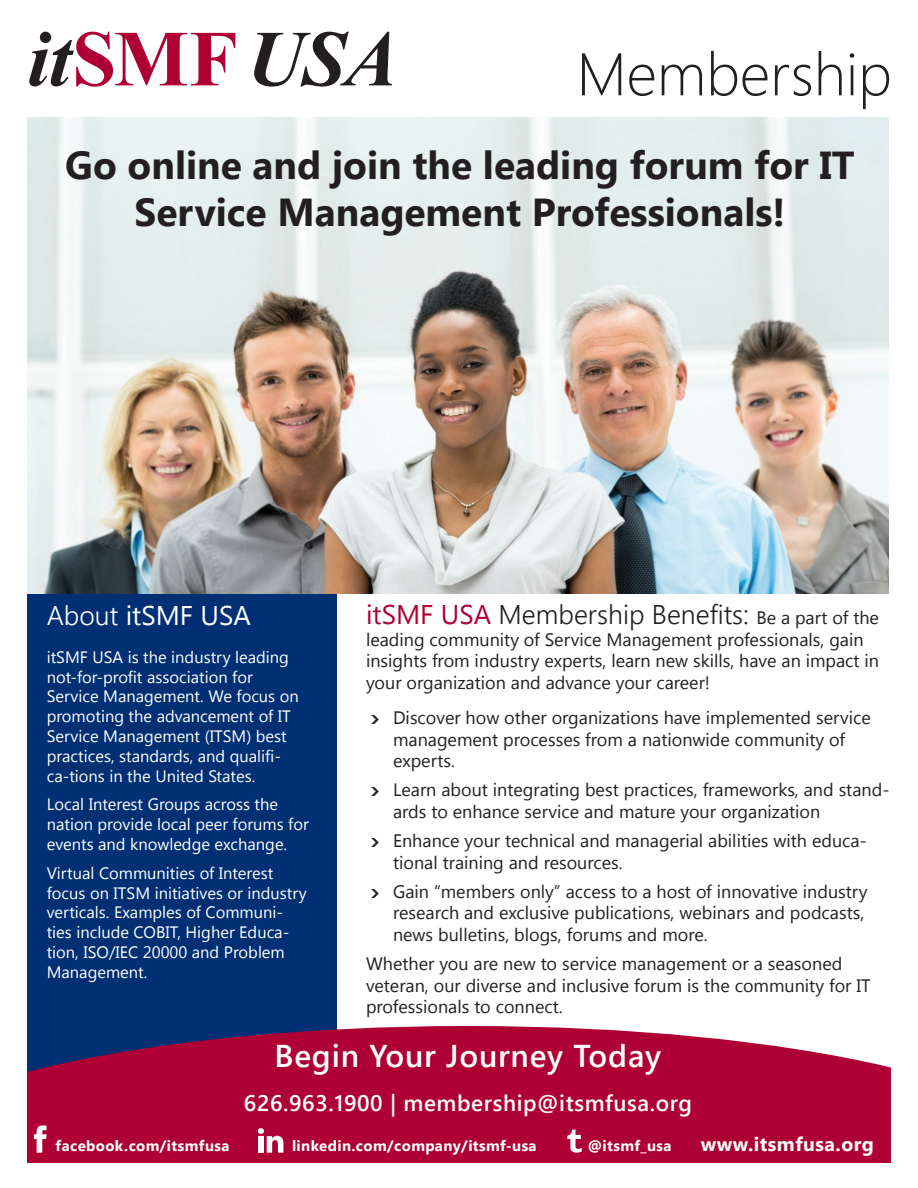
<style>
.page{position:relative;width:918px;height:1188px;background:#fff}
.page>*{position:absolute;margin:0;border:0;box-sizing:border-box;transform-origin:0 0}
.t1{font:300 60px "Segoe UI";color:#231f20}
.t2{font:700 39px/46.8px "Segoe UI";color:#231f20;text-align:center}
.soc_media_link{font:600 31.5px "Segoe UI";letter-spacing:.025em;color:#fff}
.Head_-_About{font:300 27px "Segoe UI";color:#231f20}
.Head_-_About-2{font:27px "Segoe UI";color:#fff}
.soc_media_link-2{font:600 22.5px "Segoe UI";letter-spacing:.025em;color:#fff}
.soc_media_link-3{font:700 19.5px "Segoe UI";letter-spacing:.025em;color:#fff}
.Head_-_About-3{font:18px/21.6px "Segoe UI";color:#231f20}
.Text_-_main{font:18px/21.6px "Segoe UI";color:#231f20}
.Text_-_about{font:16.5px/19.8px "Segoe UI";color:#fff}
.soc_media_link-4{font:700 15px "Segoe UI";letter-spacing:.025em;color:#fff}
.s1{font-weight:300}
.s2{font-weight:400;color:#ae0032}
.s3{font-weight:400;font-size:18px}
</style>
<div class="page">
<div style="left:27px;top:594px;width:310px;height:567px;background:#002f73"></div>
<svg style="left:27px;top:1026px;width:864px;height:137px;fill:#ae0032"></svg>
<svg style="left:29px;top:32px;width:206px;height:55px"></svg>
<svg style="left:254px;top:32px;width:138px;height:55px"></svg>
<img style="left:27px;top:117px;width:861px;height:477px">
<svg style="left:34px;top:1125px;width:13px;height:28px"></svg>
<svg style="left:258px;top:1128px;width:25px;height:25px"></svg>
<svg style="left:567px;top:1130px;width:15px;height:23px"></svg>
<p class="t1" style="left:577px;top:33px;width:317px">Membership</p>
<p class="t2" style="left:65px;top:140px;width:791px">Go online and join the leading forum for IT<br>Service Management Professionals!</p>
<p class="Head_-_About-2" style="left:47px;top:597px;width:206px"><span class="s1">About</span> itSMF USA</p>
<p class="Text_-_about" style="left:47px;top:646px;width:254px">itSMF USA is the industry leading not-for-profit association for<br>Service Management. We focus on promoting the advancement of IT<br>Service Management (ITSM) best practices, standards, and qualifi&shy;ca-tions in the United States.</p>
<p class="Text_-_about" style="left:47px;top:794px;width:264px">Local Interest Groups across the nation provide local peer forums for events and knowledge exchange.</p>
<p class="Text_-_about" style="left:47px;top:862px;width:262px">Virtual Communities of Interest focus on ITSM initiatives or industry verticals. Examples of Communi&shy;ties include COBIT, Higher Educa&shy;tion, ISO/IEC 20000 and Problem<br>Management.</p>
<p class="Head_-_About" style="left:366px;top:594px;width:515px"><span class="s2">itSMF USA</span> Membership Benefits: <span class="s3">Be a part of the</span></p>
<p class="Head_-_About-3" style="left:366px;top:628px;width:515px">leading community of Service Management professionals, gain insights from industry experts, learn new skills, have an impact in your organization and advance your career!</p>
<p class="Head_-_About-3" style="left:393px;top:706px;width:479px">Discover how other organizations have implemented service management processes from a nationwide community of experts.</p>
<p class="Head_-_About-3" style="left:393px;top:778px;width:498px">Learn about integrating best practices, frameworks, and stand&shy;ards to enhance service and mature your organization</p>
<p class="Head_-_About-3" style="left:393px;top:829px;width:475px">Enhance your technical and managerial abilities with educa&shy;tional training and resources.</p>
<p class="Head_-_About-3" style="left:393px;top:880px;width:476px">Gain “members only” access to a host of innovative industry research and exclusive publications, webinars and podcasts, news bulletins, blogs, forums and more.</p>
<p class="Text_-_main" style="left:366px;top:952px;width:506px">Whether you are new to service management or a seasoned veteran, our diverse and inclusive forum is the community for IT professionals to connect.</p>
<p class="soc_media_link" style="left:275px;top:1031px;width:388px">Begin Your Journey Today</p>
<p class="soc_media_link-2" style="left:244px;top:1085px;width:450px">626.963.1900 | membership@itsmfusa.org</p>
<p class="soc_media_link-4" style="left:56px;top:1135px;width:175px">facebook.com/itsmfusa</p>
<p class="soc_media_link-4" style="left:292px;top:1135px;width:246px">linkedin.com/company/itsmf-usa</p>
<p class="soc_media_link-4" style="left:588px;top:1135px;width:85px">@itsmf_usa</p>
<p class="soc_media_link-3" style="left:701px;top:1131px;width:175px">www.itsmfusa.org</p>
</div>
